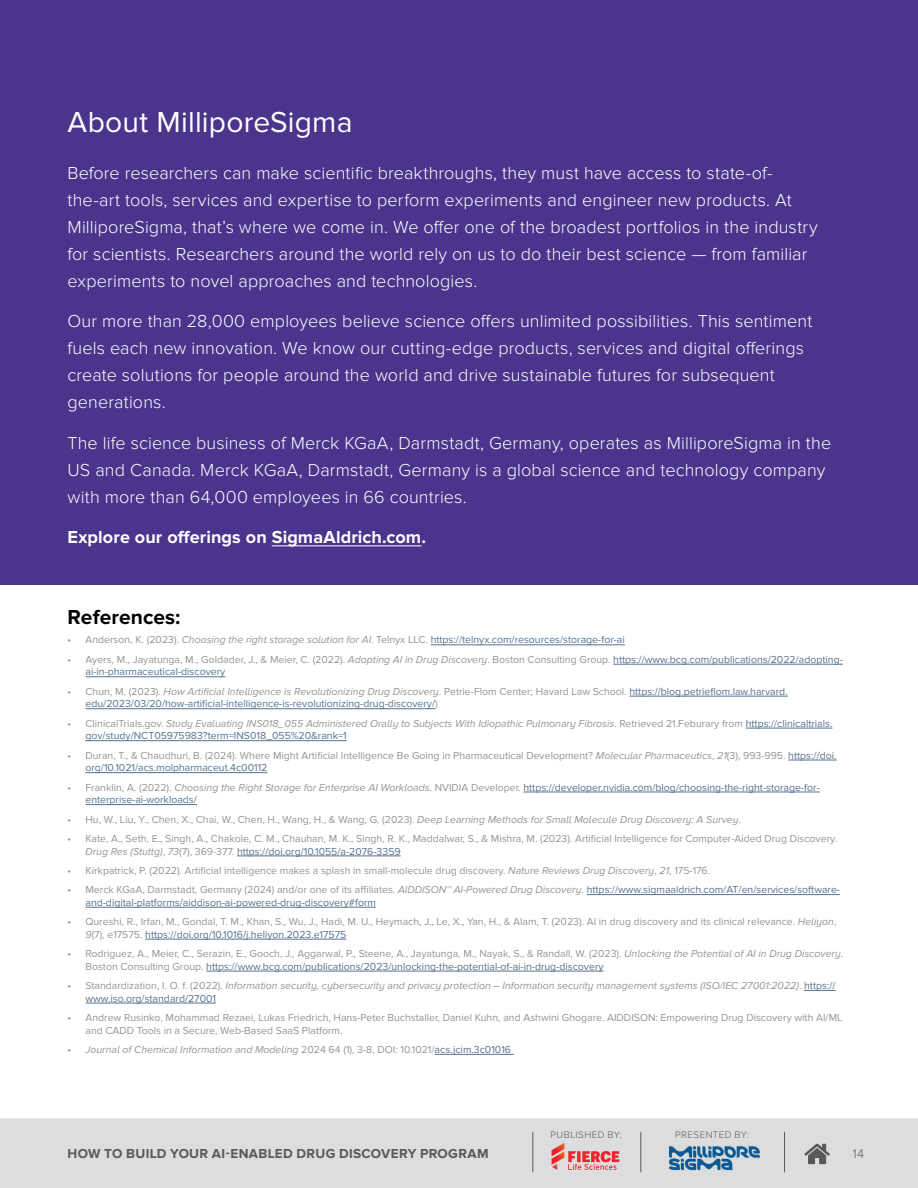
<style>
.page{position:relative;width:918px;height:1188px;background:#fff}
.page>*{position:absolute;margin:0;border:0;box-sizing:border-box;transform-origin:0 0}
.t1{font:30px "Proxima Nova";letter-spacing:.005em;color:#fff}
.t2{font:700 21px "Proxima Nova";letter-spacing:.005em;color:#000}
.t3{font:300 18px/27px "Proxima Nova";letter-spacing:.005em;color:#fff}
.t4{font:700 18px "Proxima Nova";letter-spacing:.01em;color:#fff}
.t5{font:700 13.5px "Proxima Nova";letter-spacing:.025em;color:#58595b}
.t6{font:300 12.9px "Proxima Nova";color:#58595b}
.t7{font:10.5px/12.6px "Proxima Nova";color:#939598}
.t8{font:10.5px/12.6px "Proxima Nova";color:#57728d}
.t9{font:italic 10.5px "Proxima Nova A";color:#939598}
.t10{font:300 9.75px "Proxima Nova";letter-spacing:.045em;color:#58595b}
.s1{color:#939598}
.s2{font-family:"Proxima Nova A";font-style:italic;color:#939598}
.s3{font-family:"Proxima Nova";font-style:normal}
.s4{font-family:"Proxima Nova";font-style:normal;color:#57728d}
.s5{font-family:"Proxima Nova A";font-style:italic}
.s6{color:#57728d}
</style>
<div class="page">
<hr style="left:431px;top:645px;width:194px;height:1px;background:#57728d">
<hr style="left:613px;top:664px;width:230px;height:1px;background:#57728d">
<hr style="left:86px;top:677px;width:139px;height:1px;background:#57728d">
<hr style="left:629px;top:696px;width:159px;height:1px;background:#57728d">
<hr style="left:86px;top:708px;width:349px;height:1px;background:#57728d">
<hr style="left:746px;top:728px;width:87px;height:1px;background:#57728d">
<hr style="left:86px;top:740px;width:261px;height:1px;background:#57728d">
<hr style="left:788px;top:760px;width:49px;height:1px;background:#57728d">
<hr style="left:86px;top:772px;width:181px;height:1px;background:#57728d">
<hr style="left:523px;top:792px;width:297px;height:1px;background:#57728d">
<hr style="left:86px;top:804px;width:111px;height:1px;background:#57728d">
<hr style="left:237px;top:856px;width:164px;height:1px;background:#57728d">
<hr style="left:587px;top:894px;width:253px;height:1px;background:#57728d">
<hr style="left:86px;top:907px;width:290px;height:1px;background:#57728d">
<hr style="left:145px;top:939px;width:201px;height:1px;background:#57728d">
<hr style="left:206px;top:971px;width:398px;height:1px;background:#57728d">
<hr style="left:804px;top:990px;width:32px;height:1px;background:#57728d">
<hr style="left:86px;top:1003px;width:130px;height:1px;background:#57728d">
<hr style="left:435px;top:1054px;width:79px;height:1px;background:#57728d">
<div style="left:0;top:0;width:918px;height:584px;background:#4b348c"></div>
<hr style="left:272px;top:546px;width:150px;height:1px;background:#fff">
<div style="left:0;top:1118px;width:918px;height:70px;background:#dcddde"></div>
<hr style="left:532px;top:1132px;width:1px;height:40px;background:#58595b">
<hr style="left:640px;top:1132px;width:1px;height:40px;background:#58595b">
<hr style="left:784px;top:1132px;width:1px;height:40px;background:#58595b">
<svg style="left:804px;top:1144px;width:26px;height:20px"></svg>
<svg style="left:552px;top:1143px;width:67px;height:27px;background:#e19e9f"></svg>
<img style="left:669px;top:1144px;width:93px;height:30px">
<h1 class="t1" style="left:68px;top:104px;width:286px">About MilliporeSigma</h1>
<p class="t3" style="left:68px;top:160px;width:752px">Before researchers can make scientific breakthroughs, they must have access to state-of&shy;the-art tools, services and expertise to perform experiments and engineer new products. At MilliporeSigma, that’s where we come in. We offer one of the broadest portfolios in the industry for scientists. Researchers around the world rely on us to do their best science — from familiar experiments to novel approaches and technologies.</p>
<p class="t3" style="left:68px;top:308px;width:746px">Our more than 28,000 employees believe science offers unlimited possibilities. This sentiment fuels each new innovation. We know our cutting-edge products, services and digital offerings create solutions for people around the world and drive sustainable futures for subsequent generations.</p>
<h3 class="t3" style="left:68px;top:430px;width:765px">The life science business of Merck KGaA, Darmstadt, Germany, operates as MilliporeSigma in the<br>US and Canada. Merck KGaA, Darmstadt, Germany is a global science and technology company with more than 64,000 employees in 66 countries.</h3>
<h3 class="t4" style="left:68px;top:527px;width:360px">Explore our offerings on SigmaAldrich.com.</h3>
<h2 class="t2" style="left:68px;top:605px;width:115px">References:</h2>
<p class="t8" style="left:68px;top:634px;width:559px"><span class="s1">• Anderson, K. (2023).</span> <span class="s2">Choosing the right storage solution for AI</span><span class="s1">. Telnyx LLC.</span> https://telnyx.com/resources/storage-for-ai</p>
<p class="t8" style="left:85px;top:653px;width:759px;text-indent:-18px"><span class="s1">• Ayers, M., Jayatunga, M., Goldader, J., &amp; Meier, C. (2022).</span> <span class="s2">Adopting AI in Drug Discovery</span><span class="s1">. Boston Consulting Group.</span> https://www.bcg.com/publications/2022/adopting&shy;ai-in-pharmaceutical-discovery</p>
<p class="t9" style="left:68px;top:685px;width:722px"><span class="s3">• Chun, M. (2023).</span> How Artificial Intelligence is Revolutionizing Drug Discovery<span class="s3">. Petrie-Flom Center; Havard Law School.</span> <span class="s4">https://blog.petrieflom.law.harvard.</span></p>
<p class="t8" style="left:85px;top:698px;width:354px">edu/2023/03/20/how-artificial-intelligence-is-revolutionizing-drug-discovery/<span class="s1">)</span></p>
<p class="t9" style="left:67px;top:717px;width:767px"><span class="s3">• ClinicalTrials.gov.</span> Study Evaluating INS018_055 Administered Orally to Subjects With Idiopathic Pulmonary Fibrosis<span class="s3">. Retrieved 21.Feburary from</span> <span class="s4">https://clinicaltrials.</span></p>
<p class="t8" style="left:85px;top:730px;width:263px">gov/study/NCT05975983?term=INS018_055%20&amp;rank=1</p>
<p class="t7" style="left:85px;top:749px;width:753px;text-indent:-18px">• Duran, T., &amp; Chaudhuri, B. (2024). Where Might Artificial Intelligence Be Going in Pharmaceutical Development? <span class="s5">Molecular Pharmaceutics</span>, <span class="s5">21</span>(3), 993-995. <span class="s6">https://doi. org/10.1021/acs.molpharmaceut.4c00112</span></p>
<p class="t8" style="left:85px;top:781px;width:736px;text-indent:-18px"><span class="s1">• Franklin, A. (2022).</span> <span class="s2">Choosing the Right Storage for Enterprise AI Workloads</span><span class="s1">. NVIDIA Developer.</span> https://developer.nvidia.com/blog/choosing-the-right-storage-for&shy;enterprise-ai-workloads/</p>
<p class="t7" style="left:67px;top:813px;width:675px">• Hu, W., Liu, Y., Chen, X., Chai, W., Chen, H., Wang, H., &amp; Wang, G. (2023). <span class="s5">Deep Learning Methods for Small Molecule Drug Discovery: A Survey</span>.</p>
<p class="t7" style="left:85px;top:832px;width:753px;text-indent:-18px">• Kate, A., Seth, E., Singh, A., Chakole, C. M., Chauhan, M. K., Singh, R. K., Maddalwar, S., &amp; Mishra, M. (2023). Artificial Intelligence for Computer-Aided Drug Discovery.<br><span class="s5">Drug Res (Stuttg)</span>, <span class="s5">73</span>(7), 369-377. <span class="s6">https://doi.org/10.1055/a-2076-3359</span></p>
<p class="t7" style="left:67px;top:864px;width:644px">• Kirkpatrick, P. (2022). Artificial intelligence makes a splash in small-molecule drug discovery. <span class="s5">Nature Reviews Drug Discovery</span>, <span class="s5">21</span>, 175-176.</p>
<p class="t8" style="left:85px;top:884px;width:756px;text-indent:-18px"><span class="s1">• Merck KGaA, Darmstadt, Germany (2024) and/or one of its affiliates.</span> <span class="s2">AIDDISON™ AI-Powered Drug Discovery</span><span class="s1">.</span> https://www.sigmaaldrich.com/AT/en/services/software&shy;and-digital-platforms/aiddison-ai-powered-drug-discovery#form</p>
<p class="t7" style="left:85px;top:916px;width:753px;text-indent:-18px">• Qureshi, R., Irfan, M., Gondal, T. M., Khan, S., Wu, J., Hadi, M. U., Heymach, J., Le, X., Yan, H., &amp; Alam, T. (2023). AI in drug discovery and its clinical relevance. <span class="s5">Heliyon</span>,<br><span class="s5">9</span>(7), e17575. <span class="s6">https://doi.org/10.1016/j.heliyon.2023.e17575</span></p>
<p class="t7" style="left:85px;top:947px;width:759px;text-indent:-18px">• Rodriguez, A., Meier, C., Serazin, E., Gooch, J., Aggarwal, P., Steene, A., Jayatunga, M., Nayak, S., &amp; Randall, W. (2023). <span class="s5">Unlocking the Potential of AI in Drug Discovery</span>.<br>Boston Consulting Group. <span class="s6">https://www.bcg.com/publications/2023/unlocking-the-potential-of-ai-in-drug-discovery</span></p>
<p class="t9" style="left:67px;top:980px;width:770px"><span class="s3">• Standardization, I. O. f. (2022).</span> Information security, cybersecurity and privacy protection – Information security management systems (ISO/IEC 27001:2022)<span class="s3">.</span> <span class="s4">https://</span></p>
<p class="t8" style="left:85px;top:992px;width:132px">www.iso.org/standard/27001</p>
<p class="t7" style="left:85px;top:1011px;width:759px;text-indent:-18px">• Andrew Rusinko, Mohammad Rezaei, Lukas Friedrich, Hans-Peter Buchstaller, Daniel Kuhn, and Ashwini Ghogare. AIDDISON: Empowering Drug Discovery with AI/ML and CADD Tools in a Secure, Web-Based SaaS Platform.</p>
<p class="t9" style="left:67px;top:1044px;width:445px"><span class="s3">•</span> Journal of Chemical Information and Modeling <span class="s3">2024 64 (1), 3-8, DOI: 10.1021/</span><span class="s4">acs.jcim.3c01016</span></p>
<p class="t5" style="left:68px;top:1146px;width:423px">HOW TO BUILD YOUR AI-ENABLED DRUG DISCOVERY PROGRAM</p>
<p class="t10" style="left:550px;top:1130px;width:73px">PUBLISHED BY:</p>
<p class="t10" style="left:675px;top:1130px;width:75px">PRESENTED BY:</p>
<p class="t6" style="left:853px;top:1146px;width:13px">14</p>
</div>
